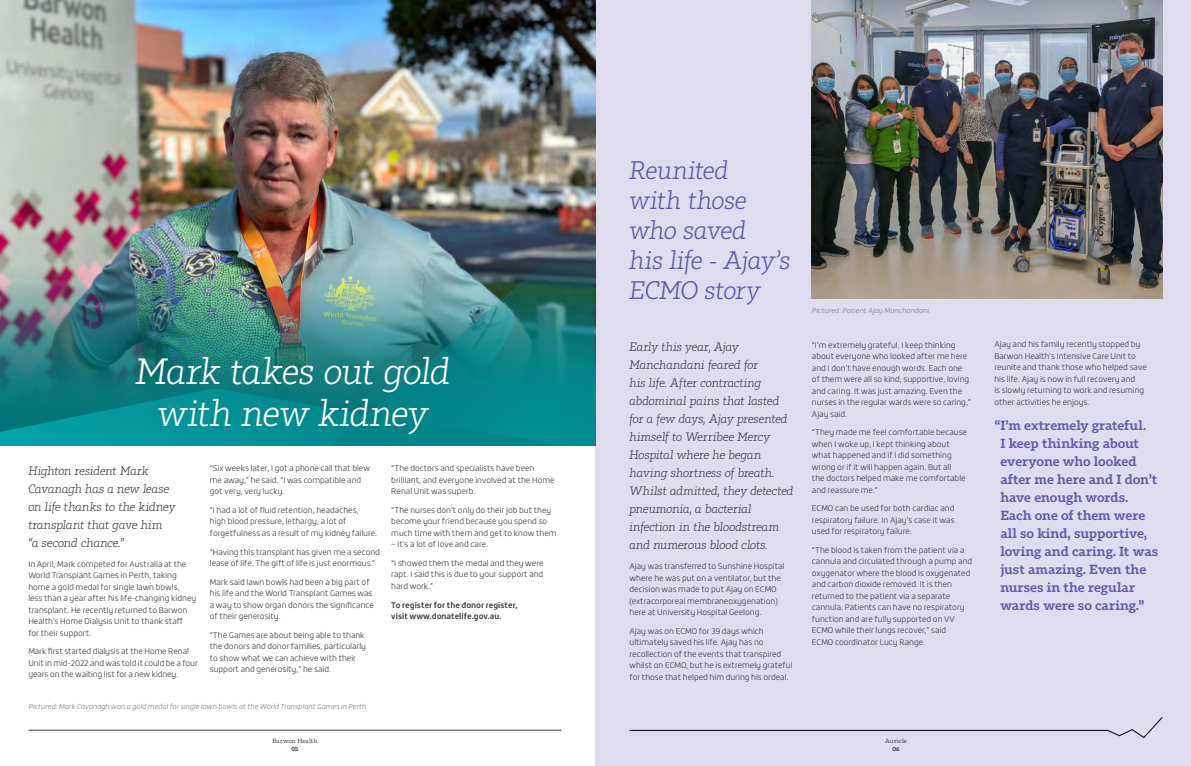
<style>
.page{position:relative;width:1191px;height:766px;background:#fff}
.page>*{position:absolute;margin:0;border:0;box-sizing:border-box;transform-origin:0 0}
.t1{font:italic 300 36px/42px "Tabac Slab";letter-spacing:-.03em;color:#fff;text-align:center}
.t2{font:italic 300 25px/30px "Tabac Slab";letter-spacing:-.015em;color:#5e5ca9}
.t3{font:600 13px/18px "Tabac Slab";letter-spacing:-.005em;color:#5e5ca9}
.t4{font:italic 300 12px/18px "Tabac Slab";letter-spacing:-.01em;color:#414042}
.t5{font:300 8px/11.5px "Roihu";color:#414042}
.t6{font:700 8px/11.5px "Roihu";color:#414042}
.t7{font:italic 300 7px "Roihu";color:#808285}
.t8{font:6px "Tabac Slab";letter-spacing:.02em;color:#414042}
.t9{font:600 6px "Tabac Slab";color:#414042}
</style>
<div class="page">
<div style="left:595px;top:0;width:596px;height:765px;background:#dedcee"></div>
<img style="left:0;top:0;width:595px;height:237px">
<img style="left:0;top:237px;width:290px;height:209px">
<img style="left:290px;top:237px;width:305px;height:209px">
<svg style="left:57px;top:388px;width:526px;height:58px;background:#02898d"></svg>
<img style="left:812px;top:0;width:350px;height:299px">
<hr style="left:28px;top:729px;width:533px;height:1px;background:#414042">
<svg style="left:629px;top:717px;width:533px;height:20px"></svg>
<h1 class="t1" style="left:136px;top:351px;width:316px">Mark takes out gold with new kidney</h1>
<h3 class="t4" style="left:28px;top:461px;width:149px">Highton resident Mark<br>Cavanagh has a new lease on life thanks to the kidney transplant that gave him “a second chance.”</h3>
<p class="t5" style="left:28px;top:558px;width:169px">In April, Mark competed for Australia at the World Transplant Games in Perth, taking home a gold medal for single lawn bowls,<br>less than a year after his life-changing kidney transplant. He recently returned to Barwon Health’s Home Dialysis Unit to thank staff<br>for their support.</p>
<p class="t5" style="left:28px;top:645px;width:171px">Mark first started dialysis at the Home Renal<br>Unit in mid-2022 and was told it could be a four years on the waiting list for a new kidney.</p>
<p class="t5" style="left:210px;top:462px;width:162px">“Six weeks later, I got a phone call that blew me away,” he said. “I was compatible and got very, very lucky.</p>
<p class="t5" style="left:210px;top:504px;width:169px">“I had a lot of fluid retention, headaches,<br>high blood pressure, lethargy, a lot of forgetfulness as a result of my kidney failure.</p>
<p class="t5" style="left:210px;top:546px;width:172px">“Having this transplant has given me a second lease of life. The gift of life is just enormous.”</p>
<p class="t5" style="left:210px;top:576px;width:166px">Mark said lawn bowls had been a big part of his life and the World Transplant Games was a way to show organ donors the significance of their generosity.</p>
<p class="t5" style="left:210px;top:629px;width:158px">“The Games are about being able to thank the donors and donor families, particularly to show what we can achieve with their support and generosity,” he said.</p>
<p class="t7" style="left:28px;top:702px;width:341px">Pictured: Mark Cavanagh won a gold medal for single lawn bowls at the World Transplant Games in Perth.</p>
<p class="t8" style="left:272px;top:737px;width:46px">Barwon Health</p>
<p class="t9" style="left:291px;top:745px;width:9px">05</p>
<p class="t5" style="left:391px;top:462px;width:165px">“The doctors and specialists have been brilliant, and everyone involved at the Home<br>Renal Unit was superb.</p>
<p class="t5" style="left:391px;top:504px;width:167px">“The nurses don’t only do their job but they become your friend because you spend so much time with them and get to know them</p>
<p class="t5" style="left:391px;top:538px;width:98px">– it’s a lot of love and care.</p>
<p class="t5" style="left:391px;top:557px;width:154px;text-align:justify">“I showed them the medal and they were rapt. I said this is due to your support and hard work.”</p>
<p class="t6" style="left:391px;top:599px;width:128px">To register for the donor register, visit www.donatelife.gov.au.</p>
<h2 class="t2" style="left:629px;top:156px;width:163px">Reunited<br>with those who saved<br>his life - Ajay’s<br>ECMO story</h2>
<p class="t4" style="left:629px;top:338px;width:166px">Early this year, Ajay<br>Manchandani feared for<br>his life. After contracting abdominal pains that lasted for a few days, Ajay presented himself to Werribee Mercy<br>Hospital where he began having shortness of breath.<br>Whilst admitted, they detected pneumonia, a bacterial infection in the bloodstream and numerous blood clots.</p>
<p class="t5" style="left:629px;top:560px;width:156px">Ajay was transferred to Sunshine Hospital where he was put on a ventilator, but the decision was made to put Ajay on ECMO (extracorporeal membraneoxygenation) here at University Hospital Geelong.</p>
<p class="t5" style="left:629px;top:625px;width:165px">Ajay was on ECMO for 39 days which ultimately saved his life. Ajay has no recollection of the events that transpired whilst on ECMO, but he is extremely grateful for those that helped him during his ordeal.</p>
<p class="t7" style="left:812px;top:306px;width:120px">Pictured: Patient Ajay Manchandani.</p>
<p class="t5" style="left:812px;top:339px;width:161px">“I’m extremely grateful. I keep thinking about everyone who looked after me here and I don’t have enough words. Each one of them were all so kind, supportive, loving and caring. It was just amazing. Even the nurses in the regular wards were so caring,” Ajay said.</p>
<p class="t5" style="left:812px;top:426px;width:157px">“They made me feel comfortable because when I woke up, I kept thinking about what happened and if I did something wrong or if it will happen again. But all<br>the doctors helped make me comfortable and reassure me.”</p>
<p class="t5" style="left:812px;top:502px;width:144px;text-align:justify">ECMO can be used for both cardiac and respiratory failure. In Ajay’s case it was used for respiratory failure.</p>
<p class="t5" style="left:812px;top:544px;width:162px">“The blood is taken from the patient via a cannula and circulated through a pump and oxygenator where the blood is oxygenated and carbon dioxide removed. It is then returned to the patient via a separate cannula. Patients can have no respiratory function and are fully supported on VV ECMO while their lungs recover,” said<br>ECMO coordinator Lucy Range.</p>
<p class="t5" style="left:994px;top:339px;width:154px">Ajay and his family recently stopped by Barwon Health’s Intensive Care Unit to reunite and thank those who helped save his life. Ajay is now in full recovery and<br>is slowly returning to work and resuming other activities he enjoys.</p>
<p class="t3" style="left:1000px;top:417px;width:159px;text-indent:-6px">“I’m extremely grateful.<br>I keep thinking about everyone who looked after me here and I don’t have enough words.<br>Each one of them were all so kind, supportive, loving and caring. It was just amazing. Even the nurses in the regular wards were so caring.”</p>
<p class="t8" style="left:885px;top:737px;width:23px">Auricle</p>
<p class="t9" style="left:892px;top:745px;width:9px">06</p>
</div>
